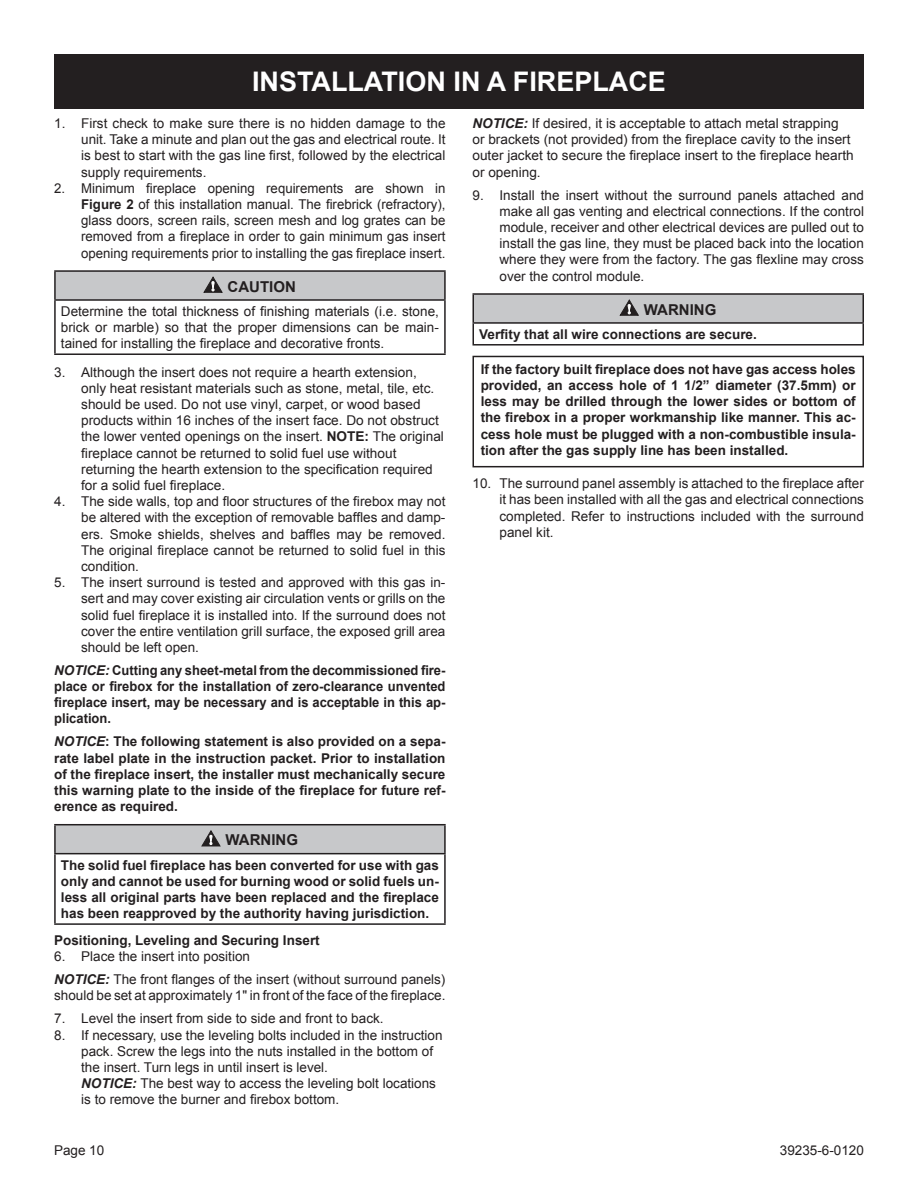
<style>
.page{position:relative;width:918px;height:1188px;background:#fff}
.page>*{position:absolute;margin:0;border:0;box-sizing:border-box;transform-origin:0 0}
.t1{font:700 27px "Arial";color:#fff}
.t2{font:700 15px "Arial";color:#231f20}
.t3{font:13.5px/16.2px "Arial";color:#231f20;text-align:justify}
.t4{font:700 13.5px/16.2px "Arial";color:#231f20;text-align:justify}
.t5{font:700 13.5px/16.2px "Arial";color:#231f20;text-align:justify;scale:.96 1}
.t6{font:italic 700 13.5px "Arial";color:#231f20}
.s1{font-weight:700}
.s2{font-style:italic}
.s3{font-weight:700;font-style:italic}
</style>
<div class="page">
<div style="left:55px;top:271px;width:390px;height:29px;background:#c7c8ca"></div>
<hr style="left:54px;top:270px;width:392px;height:2px;background:#231f20">
<hr style="left:54px;top:272px;width:2px;height:27px;background:#231f20">
<hr style="left:444px;top:272px;width:2px;height:27px;background:#231f20">
<hr style="left:54px;top:299px;width:392px;height:2px;background:#231f20">
<hr style="left:54px;top:301px;width:2px;height:52px;background:#231f20">
<hr style="left:444px;top:301px;width:2px;height:52px;background:#231f20">
<hr style="left:54px;top:353px;width:392px;height:2px;background:#231f20">
<svg style="left:204px;top:277px;width:18px;height:15px"></svg>
<div style="left:55px;top:825px;width:390px;height:29px;background:#c7c8ca"></div>
<hr style="left:54px;top:824px;width:392px;height:1px;background:#231f20">
<hr style="left:54px;top:825px;width:2px;height:28px;background:#231f20">
<hr style="left:444px;top:825px;width:2px;height:28px;background:#231f20">
<hr style="left:54px;top:853px;width:392px;height:1px;background:#231f20">
<hr style="left:54px;top:854px;width:2px;height:69px;background:#231f20">
<hr style="left:444px;top:854px;width:2px;height:69px;background:#231f20">
<hr style="left:54px;top:923px;width:392px;height:2px;background:#231f20">
<svg style="left:202px;top:831px;width:18px;height:15px"></svg>
<div style="left:473px;top:294px;width:390px;height:29px;background:#c7c8ca"></div>
<hr style="left:472px;top:293px;width:392px;height:2px;background:#231f20">
<hr style="left:472px;top:295px;width:2px;height:27px;background:#231f20">
<hr style="left:862px;top:295px;width:2px;height:27px;background:#231f20">
<hr style="left:472px;top:322px;width:392px;height:2px;background:#231f20">
<hr style="left:472px;top:324px;width:2px;height:20px;background:#231f20">
<hr style="left:862px;top:324px;width:2px;height:20px;background:#231f20">
<hr style="left:472px;top:344px;width:392px;height:2px;background:#231f20">
<svg style="left:620px;top:300px;width:18px;height:15px"></svg>
<div style="left:472px;top:356px;width:392px;height:111px;border:2px solid #231f20"></div>
<div style="left:54px;top:54px;width:810px;height:55px;background:#231f20"></div>
<h1 class="t1" style="left:252px;top:64px;width:415px">INSTALLATION IN A FIREPLACE</h1>
<p class="t3" style="left:81px;top:115px;width:366px;text-indent:-27px">1. First check to make sure there is no hidden damage to the unit. Take a minute and plan out the gas and electrical route. It is best to start with the gas line first, followed by the electrical supply requirements.</p>
<p class="t3" style="left:81px;top:180px;width:366px;text-indent:-27px">2. Minimum fireplace opening requirements are shown in <span class="s1">Figure 2</span> of this installation manual. The firebrick (refractory), glass doors, screen rails, screen mesh and log grates can be removed from a fireplace in order to gain minimum gas insert opening requirements prior to installing the gas fireplace insert.</p>
<p class="t2" style="left:228px;top:276px;width:70px">CAUTION</p>
<p class="t3" style="left:61px;top:303px;width:379px">Determine the total thickness of finishing materials (i.e. stone, brick or marble) so that the proper dimensions can be main&shy;tained for installing the fireplace and decorative fronts.</p>
<p class="t3" style="left:81px;top:364px;width:359px;text-align:left;text-indent:-27px">3. Although the insert does not require a hearth extension, only heat resistant materials such as stone, metal, tile, etc. should be used. Do not use vinyl, carpet, or wood based products within 16 inches of the insert face. Do not obstruct the lower vented openings on the insert. <span class="s1">Note</span></p>
<p class="t3" style="left:81px;top:429px;width:364px;text-align:left;text-indent:283px"><span class="s1">:</span> The original fireplace cannot be returned to solid fuel use without returning the hearth extension to the specification required for a solid fuel fireplace.</p>
<p class="t3" style="left:81px;top:493px;width:366px;text-indent:-27px">4. The side walls, top and floor structures of the firebox may not be altered with the exception of removable baffles and damp&shy;ers. Smoke shields, shelves and baffles may be removed.<br>The original fireplace cannot be returned to solid fuel in this condition.</p>
<p class="t3" style="left:81px;top:574px;width:366px;text-indent:-27px">5. The insert surround is tested and approved with this gas in&shy;sert and may cover existing air circulation vents or grills on the solid fuel fireplace it is installed into. If the surround does not cover the entire ventilation grill surface, the exposed grill area should be left open.</p>
<p class="t5" style="left:54px;top:662px;width:409px"><span class="s2">NOTICE:</span> Cutting any sheet-metal from the decommissioned fire&shy;place or firebox for the installation of zero-clearance unvented fireplace insert, may be necessary and is acceptable in this ap&shy;plication.</p>
<p class="t6" style="left:54px;top:733px;width:19px">NOTICE</p>
<p class="t4" style="left:54px;top:734px;width:393px;text-indent:51px">: The following statement is also provided on a sepa&shy;rate label plate in the instruction packet. Prior to installation of the fireplace insert, the installer must mechanically secure this warning plate to the inside of the fireplace for future ref&shy;erence as required.</p>
<p class="t2" style="left:226px;top:830px;width:74px">WARNING</p>
<p class="t4" style="left:61px;top:857px;width:380px">The solid fuel fireplace has been converted for use with gas only and cannot be used for burning wood or solid fuels un&shy;less all original parts have been replaced and the fireplace has been reapproved by the authority having jurisdiction.</p>
<p class="t4" style="left:54px;top:933px;width:267px">Positioning, Leveling and Securing Insert</p>
<p class="t3" style="left:54px;top:945px;width:393px;line-height:23px">6. Place the insert into position<br><span class="s3">NOTICE:</span> The front flanges of the insert (without surround panels)</p>
<p class="t3" style="left:54px;top:988px;width:393px">should be set at approximately 1" in front of the face of the fireplace.</p>
<p class="t3" style="left:54px;top:1011px;width:331px">7. Level the insert from side to side and front to back.</p>
<p class="t3" style="left:81px;top:1027px;width:363px;text-align:left;text-indent:-27px">8. If necessary, use the leveling bolts included in the instruction pack. Screw the legs into the nuts installed in the bottom of the insert. Turn legs in until insert is level.<br><span class="s3">NOTICE:</span> The best way to access the leveling bolt locations is to remove the burner and firebox bottom.</p>
<p class="t3" style="left:472px;top:115px;width:383px;text-align:left"><span class="s3">NOTICE:</span> If desired, it is acceptable to attach metal strapping or brackets (not provided) from the fireplace cavity to the insert outer jacket to secure the fireplace insert to the fireplace hearth or opening.</p>
<p class="t3" style="left:500px;top:187px;width:366px;text-indent:-27px">9. Install the insert without the surround panels attached and make all gas venting and electrical connections. If the control module, receiver and other electrical devices are pulled out to install the gas line, they must be placed back into the location where they were from the factory. The gas flexline may cross over the control module.</p>
<p class="t2" style="left:644px;top:299px;width:74px">WARNING</p>
<p class="t4" style="left:479px;top:326px;width:279px">Verfity that all wire connections are secure.</p>
<p class="t4" style="left:481px;top:361px;width:377px">If the factory built fireplace does not have gas access holes provided, an access hole of 1 1/2” diameter (37.5mm) or less may be drilled through the lower sides or bottom of the firebox in a proper workmanship like manner. This ac&shy;cess hole must be plugged with a non-combustible insula&shy;tion after the gas supply line has been installed.</p>
<p class="t3" style="left:500px;top:476px;width:366px;text-indent:-27px">10. The surround panel assembly is attached to the fireplace after it has been installed with all the gas and electrical connections completed. Refer to instructions included with the surround panel kit.</p>
<p class="t3" style="left:54px;top:1143px;width:52px">Page 10</p>
<p class="t3" style="left:780px;top:1143px;width:86px">39235-6-0120</p>
</div>
